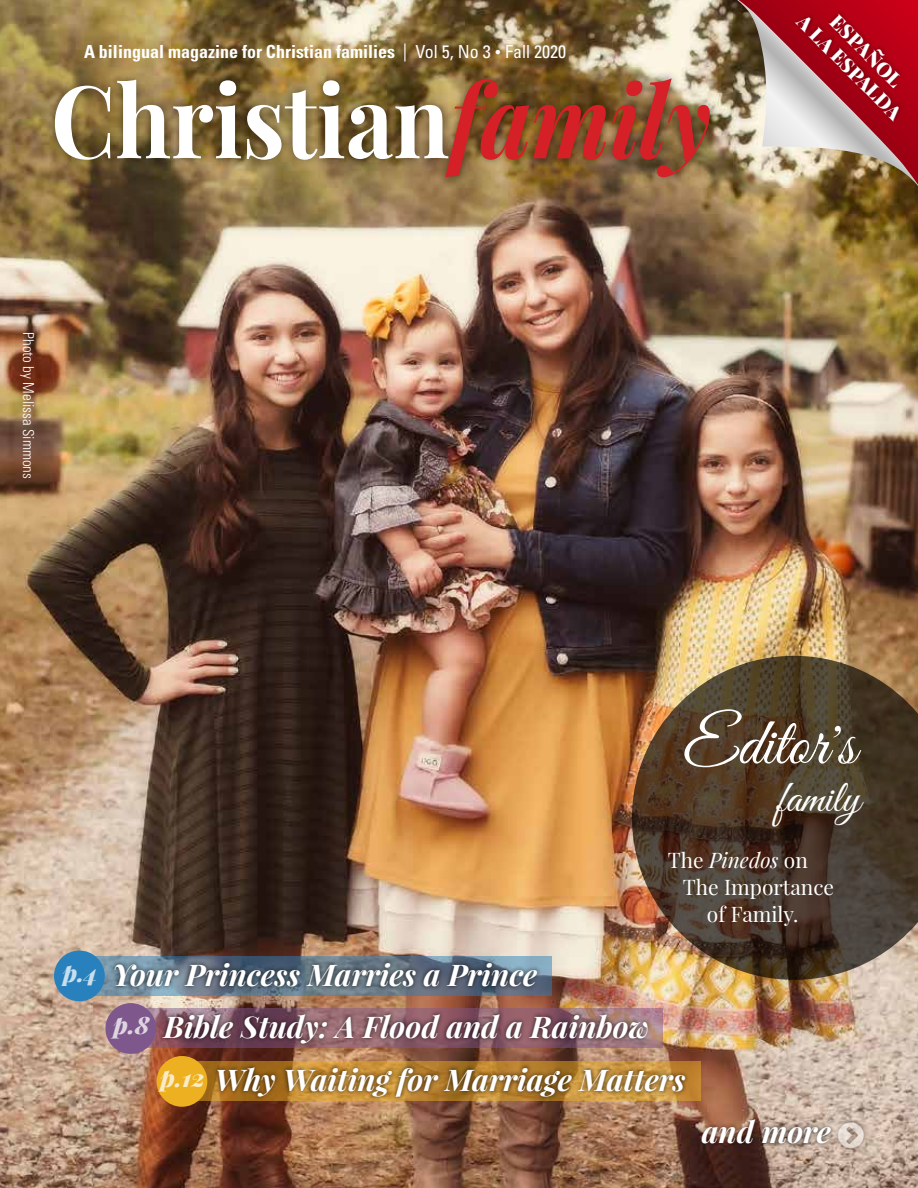
<style>
.page{position:relative;width:918px;height:1188px;background:#fff}
.page>*{position:absolute;margin:0;border:0;box-sizing:border-box;transform-origin:0 0}
.t1{font:700 100.65px "Playfair Display";color:#fff;scale:.91 1}
.t2{font:67.5px "Great Vibes";color:#fff}
.t3{font:45px "Great Vibes";color:#fff}
.t4{font:italic 700 30px "Playfair Display";color:#fff}
.t5{font:21px "Playfair Display";color:#fff}
.t6{font:italic 21px "Playfair Display";color:#fff}
.t7{font:900 19.5px "Playfair Display";color:#fff}
.t8{font:700 condensed 18px "Univers LT Std";color:#fff}
.t9{font:300 condensed 15px "Univers LT Std";color:#fff}
.s1{font-weight:400}
.s2{font-family:"Times New Roman";font-weight:400;font-stretch:normal}
.s3{font-style:italic;color:#d52027}
.s4{font-style:normal}
.s5{font-weight:900;font-size:24px}
</style>
<div class="page">
<img style="left:0;top:0;width:918px;height:1188px">
<img style="left:720px;top:0;width:198px;height:206px">
<div style="left:45px;top:69px;width:675px;height:118px;background:#000;opacity:.5"></div>
<div style="left:697px;top:1115px;width:139px;height:34px;background:#000;opacity:.75"></div>
<div style="left:833px;top:1117px;width:36px;height:36px;background:#000;opacity:.75"></div>
<svg style="left:95px;top:956px;width:457px;height:40px;background:#6b8193"></svg>
<svg style="left:199px;top:1062px;width:502px;height:39px"></svg>
<svg style="left:148px;top:1009px;width:515px;height:39px"></svg>
<div style="left:110px;top:957px;width:432px;height:34px;background:#000;opacity:.75"></div>
<div style="left:54px;top:951px;width:51px;height:50px;background:#2881bd;border-radius:50%"></div>
<div style="left:105px;top:1003px;width:51px;height:51px;background:#7e588d;border-radius:50%"></div>
<div style="left:158px;top:1010px;width:494px;height:39px;background:#000;opacity:.75"></div>
<div style="left:157px;top:1056px;width:50px;height:51px;background:#ecb020;border-radius:50%"></div>
<div style="left:213px;top:1063px;width:477px;height:39px;background:#000;opacity:.75"></div>
<img style="left:632px;top:656px;width:286px;height:324px">
<svg style="left:838px;top:1122px;width:26px;height:26px"></svg>
<p class="t8" style="left:84px;top:41px;width:484px">A bilingual magazine for Christian families <span class="s1">| Vol 5, No 3</span> <span class="s2">•</span> <span class="s1">Fall 2020</span></p>
<h1 class="t1" style="left:51px;top:57px;width:727px">Christian<span class="s3">family</span></h1>
<p class="t9" style="left:37px;top:332px;width:148px;rotate:90deg">Photo by Melissa Simmons</p>
<p class="t7" style="left:810px;top:9px;width:140px;rotate:45deg">A LA ESPALDA</p>
<p class="t7" style="left:843px;top:9px;width:93px;rotate:45deg">ESPAÑOL</p>
<h2 class="t2" style="left:683px;top:706px;width:175px">Editor's</h2>
<h3 class="t3" style="left:778px;top:773px;width:84px">family</h3>
<p class="t6" style="left:668px;top:846px;width:141px"><span class="s4">The</span> Pinedos <span class="s4">on</span></p>
<p class="t5" style="left:683px;top:874px;width:153px">The Importance</p>
<p class="t5" style="left:707px;top:901px;width:93px">of Family.</p>
<p class="t4" style="left:63px;top:954px;width:476px"><span class="s5">p.4</span> Your Princess Marries a Prince</p>
<p class="t4" style="left:113px;top:1006px;width:537px"><span class="s5">p.8</span> Bible Study: A Flood and a Rainbow</p>
<p class="t4" style="left:160px;top:1059px;width:527px"><span class="s5">p.12</span> Why Waiting for Marriage Matters</p>
<p class="t4" style="left:702px;top:1112px;width:131px">and more</p>
</div>
